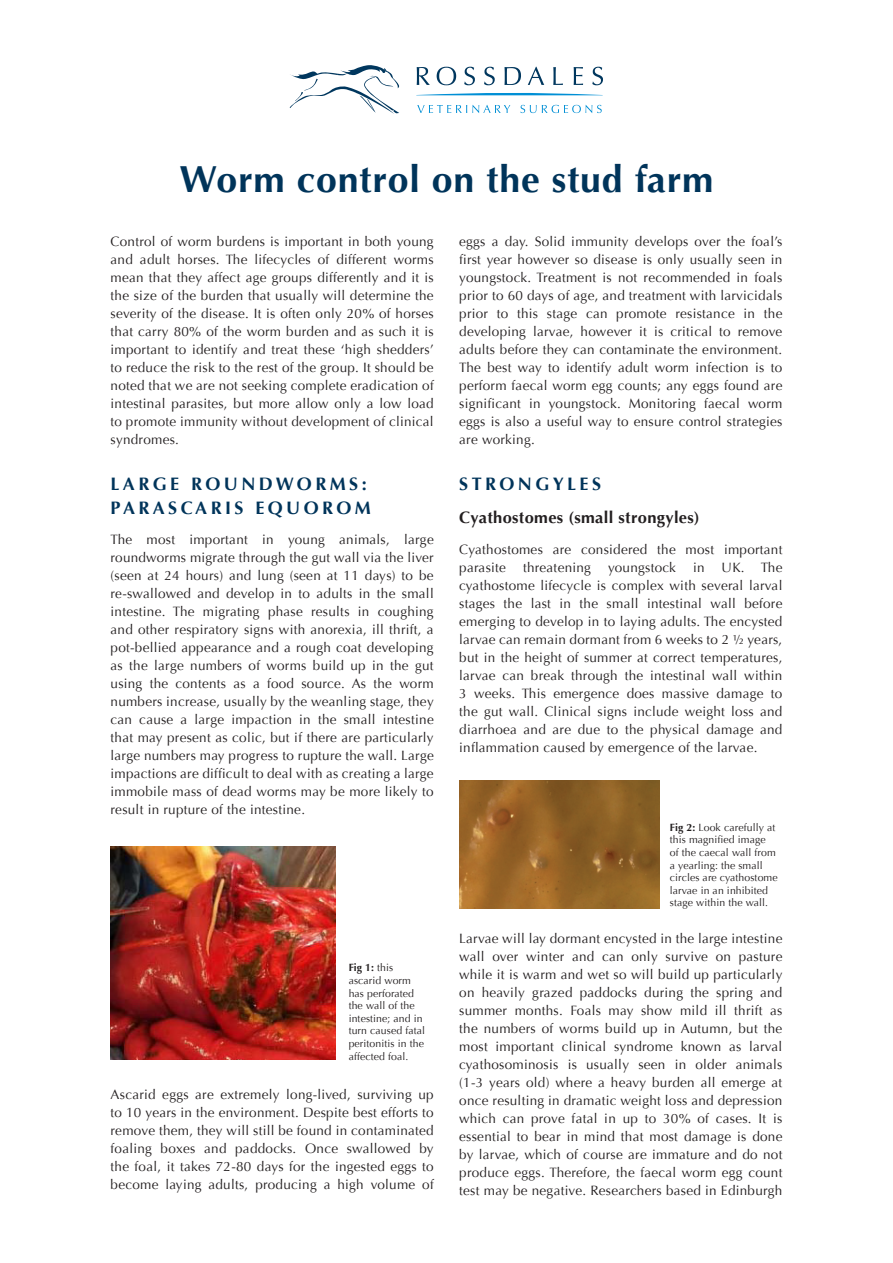
<style>
.page{position:relative;width:893px;height:1263px;background:#fff}
.page>*{position:absolute;margin:0;border:0;box-sizing:border-box;transform-origin:0 0}
.t1{font:700 37.5px "Optima";letter-spacing:.02em;color:#00345a}
.Head_2{font:700 18px/24px "Optima";letter-spacing:.19em;color:#00345a}
.Head_3{font:700 16.5px "Optima";letter-spacing:.02em;color:#231f20}
.t2{font:13.5px/18px "Optima";letter-spacing:.02em;color:#231f20;text-align:justify}
.t3{font:10.5px/12.6px "Optima";letter-spacing:.01em;color:#231f20}
.s1{font-weight:700}
</style>
<div class="page">
<svg style="left:290px;top:65px;width:109px;height:49px"></svg>
<svg style="left:417px;top:105px;width:93px;height:8px"></svg>
<svg style="left:520px;top:105px;width:82px;height:8px"></svg>
<svg style="left:417px;top:67px;width:13px;height:18px"></svg>
<svg style="left:437px;top:67px;width:19px;height:18px"></svg>
<svg style="left:464px;top:67px;width:11px;height:18px"></svg>
<svg style="left:484px;top:67px;width:11px;height:18px"></svg>
<svg style="left:504px;top:67px;width:17px;height:18px"></svg>
<svg style="left:528px;top:67px;width:16px;height:18px"></svg>
<svg style="left:553px;top:67px;width:10px;height:18px"></svg>
<svg style="left:574px;top:67px;width:9px;height:18px"></svg>
<svg style="left:592px;top:67px;width:11px;height:18px"></svg>
<svg style="left:418px;top:93px;width:183px;height:2px"></svg>
<img style="left:111px;top:847px;width:225px;height:212px">
<img style="left:459px;top:780px;width:200px;height:128px">
<p class="t1" style="left:180px;top:157px;width:535px">Worm control on the stud farm</p>
<p class="t2" style="left:111px;top:233px;width:325px">Control of worm burdens is important in both young and adult horses. The lifecycles of different worms mean that they affect age groups differently and it is the size of the burden that usually will determine the severity of the disease. It is often only 20% of horses that carry 80% of the worm burden and as such it is important to identify and treat these ‘high shedders’ to reduce the risk to the rest of the group. It should be noted that we are not seeking complete eradication of intestinal parasites, but more allow only a low load to promote immunity without development of clinical syndromes.</p>
<p class="Head_2" style="left:111px;top:472px;width:262px">LARGE ROUNDWORMS:<br>PARASCARIS EQUOROM</p>
<p class="t2" style="left:111px;top:531px;width:325px">The most important in young animals, large roundworms migrate through the gut wall via the liver (seen at 24 hours) and lung (seen at 11 days) to be re-swallowed and develop in to adults in the small intestine. The migrating phase results in coughing and other respiratory signs with anorexia, ill thrift, a pot-bellied appearance and a rough coat developing as the large numbers of worms build up in the gut using the contents as a food source. As the worm numbers increase, usually by the weanling stage, they can cause a large impaction in the small intestine that may present as colic, but if there are particularly large numbers may progress to rupture the wall. Large impactions are difficult to deal with as creating a large immobile mass of dead worms may be more likely to result in rupture of the intestine.</p>
<p class="t3" style="left:349px;top:962px;width:78px"><span class="s1">Fig 1:</span> this ascarid worm has perforated the wall of the intestine; and in turn caused fatal peritonitis in the affected foal.</p>
<p class="t2" style="left:111px;top:1086px;width:325px">Ascarid eggs are extremely long-lived, surviving up to 10 years in the environment. Despite best efforts to remove them, they will still be found in contaminated foaling boxes and paddocks. Once swallowed by the foal, it takes 72-80 days for the ingested eggs to become laying adults, producing a high volume of</p>
<p class="t2" style="left:459px;top:233px;width:325px">eggs a day. Solid immunity develops over the foal’s first year however so disease is only usually seen in youngstock. Treatment is not recommended in foals prior to 60 days of age, and treatment with larvicidals prior to this stage can promote resistance in the developing larvae, however it is critical to remove adults before they can contaminate the environment.<br>The best way to identify adult worm infection is to perform faecal worm egg counts; any eggs found are significant in youngstock. Monitoring faecal worm eggs is also a useful way to ensure control strategies are working.</p>
<p class="Head_2" style="left:459px;top:472px;width:143px">STRONGYLES</p>
<p class="Head_3" style="left:459px;top:508px;width:242px">Cyathostomes (small strongyles)</p>
<p class="t2" style="left:459px;top:541px;width:325px">Cyathostomes are considered the most important parasite</p>
<p class="t2" style="left:459px;top:559px;width:325px;text-indent:262px">UK. The cyathostome lifecycle is complex with several larval stages the last in the small intestinal wall before emerging to develop in to laying adults. The encysted larvae can remain dormant from 6 weeks to 2 ½ years, but in the height of summer at correct temperatures, larvae can break through the intestinal wall within 3 weeks. This emergence does massive damage to the gut wall. Clinical signs include weight loss and diarrhoea and are due to the physical damage and inflammation caused by emergence of the larvae.</p>
<p class="t2" style="left:523px;top:559px;width:69px">threatening</p>
<p class="t2" style="left:608px;top:559px;width:69px">youngstock</p>
<p class="t2" style="left:693px;top:559px;width:13px">in</p>
<p class="t3" style="left:670px;top:821px;width:109px"><span class="s1">Fig 2:</span> Look carefully at this magnified image<br>of the caecal wall from a yearling: the small circles are cyathostome larvae in an inhibited stage within the wall.</p>
<p class="t2" style="left:459px;top:930px;width:325px">Larvae will lay dormant encysted in the large intestine wall over winter and can only survive on pasture while it is warm and wet so will build up particularly on heavily grazed paddocks during the spring and summer months. Foals may show mild ill thrift as the numbers of worms build up in Autumn, but the most important clinical syndrome known as larval cyathosominosis is usually seen in older animals (1-3 years old) where a heavy burden all emerge at once resulting in dramatic weight loss and depression which can prove fatal in up to 30% of cases. It is essential to bear in mind that most damage is done by larvae, which of course are immature and do not produce eggs. Therefore, the faecal worm egg count test may be negative. Researchers based in Edinburgh</p>
</div>
